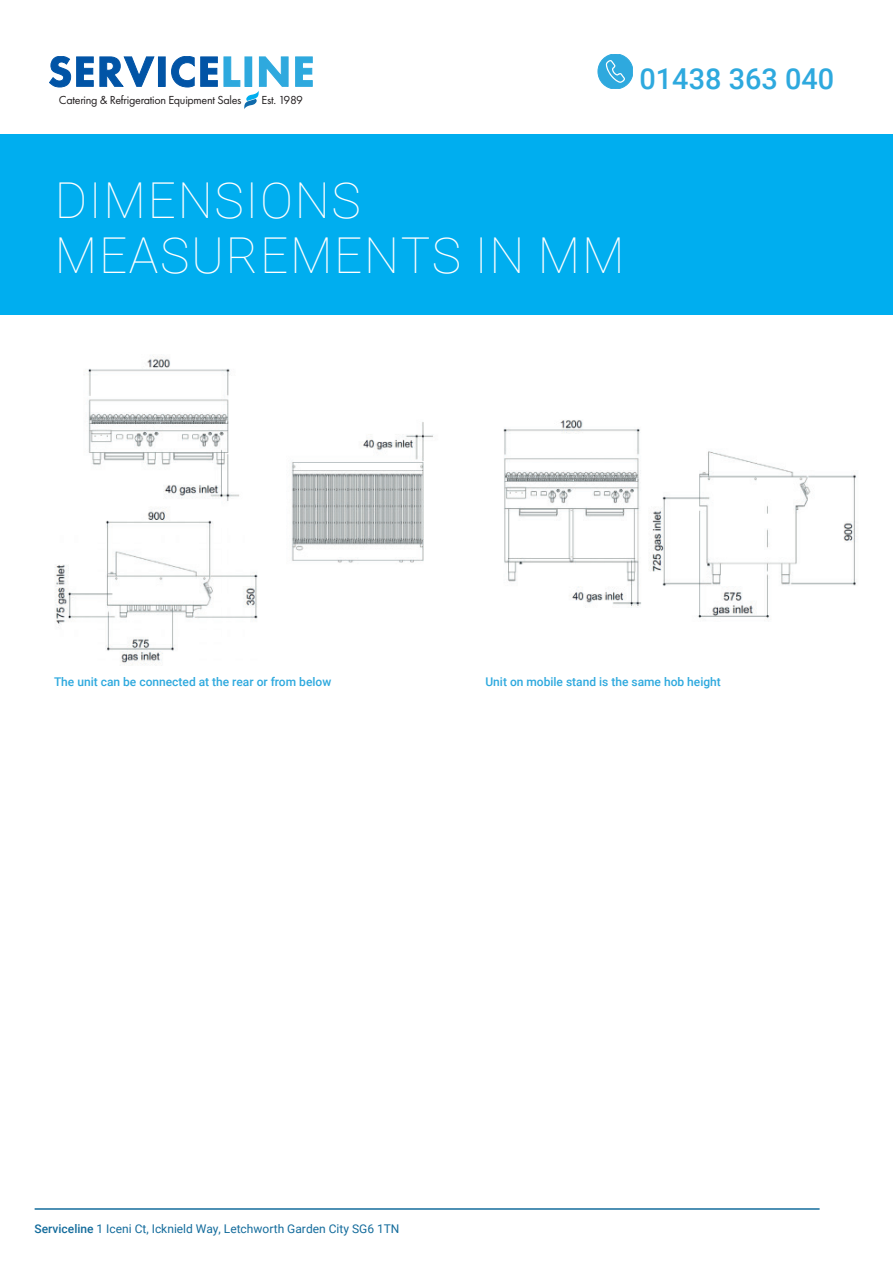
<style>
.page{position:relative;width:893px;height:1263px;background:#fff}
.page>*{position:absolute;margin:0;border:0;box-sizing:border-box;transform-origin:0 0}
.t1{font:100 49.5px/55.5px "Roboto";letter-spacing:.035em;color:#fff}
.t2{font:500 28.8px "Roboto";color:#2ea9de}
.t3{font:12.15px "Futura PT";letter-spacing:-.025em;color:#231f20}
.t4{font:500 12px "Roboto";color:#2ea9de}
.t5{font:12px "Roboto";color:#146c9c}
.s1{font-weight:500}
</style>
<div class="page">
<div style="left:2px;top:134px;width:891px;height:181px;background:#00aeef"></div>
<img style="left:0;top:134px;width:2px;height:181px">
<svg style="left:49px;top:56px;width:45px;height:31px"></svg>
<svg style="left:100px;top:57px;width:54px;height:30px"></svg>
<div style="left:158px;top:57px;width:7px;height:29px;background:#0154a6"></div>
<svg style="left:171px;top:56px;width:23px;height:31px"></svg>
<svg style="left:200px;top:57px;width:18px;height:30px"></svg>
<svg style="left:295px;top:57px;width:17px;height:30px"></svg>
<svg style="left:224px;top:57px;width:64px;height:52px"></svg>
<div style="left:598px;top:54px;width:35px;height:35px;background:#2ea9de;border:1px solid #2ea9de;border-radius:50%"></div>
<svg style="left:606px;top:60px;width:19px;height:23px"></svg>
<hr style="left:35px;top:1208px;width:785px;height:2px;background:#146c9c">
<img style="left:55px;top:356px;width:802px;height:310px">
<div style="left:312px;top:325px;width:543px;height:90px;background:#fff"></div>
<div style="left:270px;top:614px;width:322px;height:51px;background:#fff"></div>
<div style="left:584px;top:623px;width:295px;height:50px;background:#fff"></div>
<p class="t3" style="left:59px;top:93px;width:184px">Catering &amp; Refrigeration Equipment Sales</p>
<p class="t3" style="left:262px;top:93px;width:43px">Est. 1989</p>
<h2 class="t2" style="left:639px;top:59px;width:196px">01438 363 040</h2>
<h1 class="t1" style="left:55px;top:171px;width:571px">DIMENSIONS<br>MEASUREMENTS IN MM</h1>
<p class="t4" style="left:54px;top:673px;width:279px">The unit can be connected at the rear or from below</p>
<p class="t4" style="left:485px;top:673px;width:237px">Unit on mobile stand is the same hob height</p>
<p class="t5" style="left:35px;top:1220px;width:366px"><span class="s1">Serviceline</span> 1 Iceni Ct, Icknield Way, Letchworth Garden City SG6 1TN</p>
</div>
